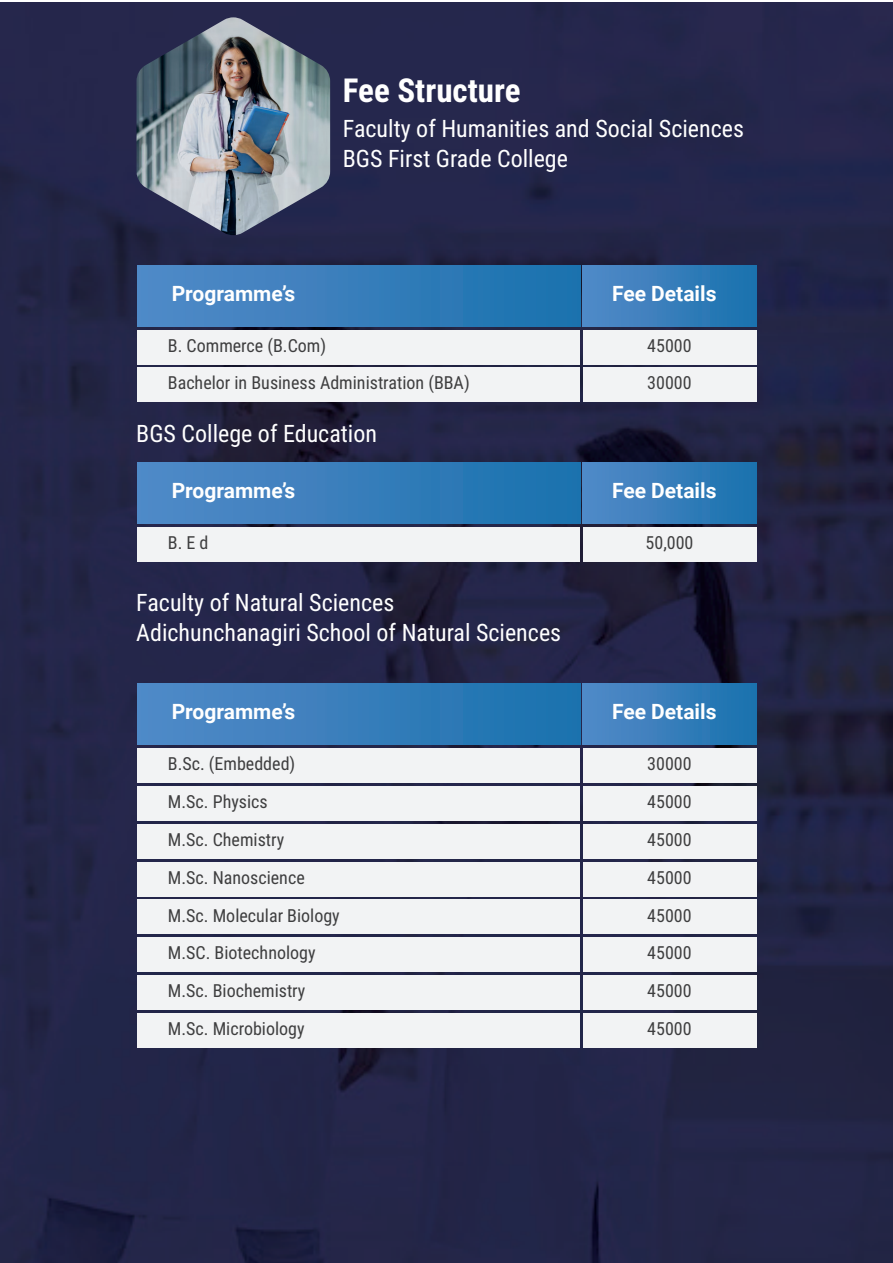
<style>
.page{position:relative;width:893px;height:1263px;background:#fff}
.page>*{position:absolute;margin:0;border:0;box-sizing:border-box;transform-origin:0 0}
.t1{font:700 33px "Roboto Condensed";color:#fff}
.t2{font:24px/30px "Roboto Condensed";color:#fff}
.t3{font:700 21px "Roboto";color:#fff}
.t4{font:18px "Roboto Condensed";color:#3e3e3f}
</style>
<div class="page">
<img style="left:0;top:2px;width:893px;height:1261px">
<div style="left:137px;top:266px;width:443px;height:61px;background:linear-gradient(to right,#538ac8,#1a72ae)"></div>
<div style="left:583px;top:266px;width:173px;height:61px;background:linear-gradient(to right,#538ac8,#1a72ae)"></div>
<div style="left:137px;top:330px;width:443px;height:34px;background:#f2f3f4"></div>
<div style="left:583px;top:330px;width:173px;height:34px;background:#f2f3f4"></div>
<div style="left:137px;top:367px;width:443px;height:34px;background:#f2f3f4"></div>
<div style="left:583px;top:367px;width:173px;height:34px;background:#f2f3f4"></div>
<div style="left:137px;top:462px;width:443px;height:62px;background:linear-gradient(to right,#538ac8,#1a72ae)"></div>
<div style="left:583px;top:462px;width:173px;height:62px;background:linear-gradient(to right,#538ac8,#1a72ae)"></div>
<div style="left:137px;top:527px;width:443px;height:34px;background:#f2f3f4"></div>
<div style="left:583px;top:527px;width:173px;height:34px;background:#f2f3f4"></div>
<div style="left:137px;top:683px;width:443px;height:62px;background:linear-gradient(to right,#538ac8,#1a72ae)"></div>
<div style="left:583px;top:683px;width:173px;height:62px;background:linear-gradient(to right,#538ac8,#1a72ae)"></div>
<div style="left:137px;top:748px;width:443px;height:34px;background:#f2f3f4"></div>
<div style="left:583px;top:748px;width:173px;height:34px;background:#f2f3f4"></div>
<div style="left:137px;top:786px;width:443px;height:34px;background:#f2f3f4"></div>
<div style="left:583px;top:786px;width:173px;height:34px;background:#f2f3f4"></div>
<div style="left:137px;top:824px;width:443px;height:34px;background:#f2f3f4"></div>
<div style="left:583px;top:824px;width:173px;height:34px;background:#f2f3f4"></div>
<div style="left:137px;top:862px;width:443px;height:34px;background:#f2f3f4"></div>
<div style="left:583px;top:862px;width:173px;height:34px;background:#f2f3f4"></div>
<div style="left:137px;top:900px;width:443px;height:34px;background:#f2f3f4"></div>
<div style="left:583px;top:900px;width:173px;height:34px;background:#f2f3f4"></div>
<div style="left:137px;top:938px;width:443px;height:34px;background:#f2f3f4"></div>
<div style="left:583px;top:938px;width:173px;height:34px;background:#f2f3f4"></div>
<div style="left:137px;top:975px;width:443px;height:34px;background:#f2f3f4"></div>
<div style="left:583px;top:975px;width:173px;height:34px;background:#f2f3f4"></div>
<div style="left:137px;top:1013px;width:443px;height:34px;background:#f2f3f4"></div>
<div style="left:583px;top:1013px;width:173px;height:34px;background:#f2f3f4"></div>
<img style="left:137px;top:17px;width:193px;height:219px">
<h1 class="t1" style="left:343px;top:67px;width:179px">Fee Structure</h1>
<h2 class="t2" style="left:343px;top:113px;width:403px">Faculty of Humanities and Social Sciences<br>BGS First Grade College</h2>
<p class="t3" style="left:172px;top:279px;width:125px">Programme’s</p>
<p class="t3" style="left:612px;top:279px;width:106px">Fee Details</p>
<p class="t4" style="left:168px;top:333px;width:160px">B. Commerce (B.Com)</p>
<p class="t4" style="left:647px;top:333px;width:46px">45000</p>
<p class="t4" style="left:168px;top:370px;width:303px">Bachelor in Business Administration (BBA)</p>
<p class="t4" style="left:647px;top:370px;width:46px">30000</p>
<h2 class="t2" style="left:136px;top:418px;width:242px">BGS College of Education</h2>
<p class="t3" style="left:172px;top:476px;width:125px">Programme’s</p>
<p class="t3" style="left:612px;top:476px;width:106px">Fee Details</p>
<p class="t4" style="left:168px;top:530px;width:42px">B. E d</p>
<p class="t4" style="left:645px;top:530px;width:49px">50,000</p>
<h2 class="t2" style="left:136px;top:586px;width:426px">Faculty of Natural Sciences<br>Adichunchanagiri School of Natural Sciences</h2>
<p class="t3" style="left:172px;top:697px;width:125px">Programme’s</p>
<p class="t3" style="left:612px;top:697px;width:106px">Fee Details</p>
<p class="t4" style="left:168px;top:751px;width:129px">B.Sc. (Embedded)</p>
<p class="t4" style="left:647px;top:751px;width:46px">30000</p>
<p class="t4" style="left:168px;top:789px;width:101px">M.Sc. Physics</p>
<p class="t4" style="left:647px;top:789px;width:46px">45000</p>
<p class="t4" style="left:168px;top:827px;width:118px">M.Sc. Chemistry</p>
<p class="t4" style="left:647px;top:827px;width:46px">45000</p>
<p class="t4" style="left:168px;top:865px;width:138px">M.Sc. Nanoscience</p>
<p class="t4" style="left:647px;top:865px;width:46px">45000</p>
<p class="t4" style="left:168px;top:903px;width:173px">M.Sc. Molecular Biology</p>
<p class="t4" style="left:647px;top:903px;width:46px">45000</p>
<p class="t4" style="left:168px;top:940px;width:149px">M.SC. Biotechnology</p>
<p class="t4" style="left:647px;top:940px;width:46px">45000</p>
<p class="t4" style="left:168px;top:978px;width:139px">M.Sc. Biochemistry</p>
<p class="t4" style="left:647px;top:978px;width:46px">45000</p>
<p class="t4" style="left:168px;top:1016px;width:138px">M.Sc. Microbiology</p>
<p class="t4" style="left:647px;top:1016px;width:46px">45000</p>
</div>
